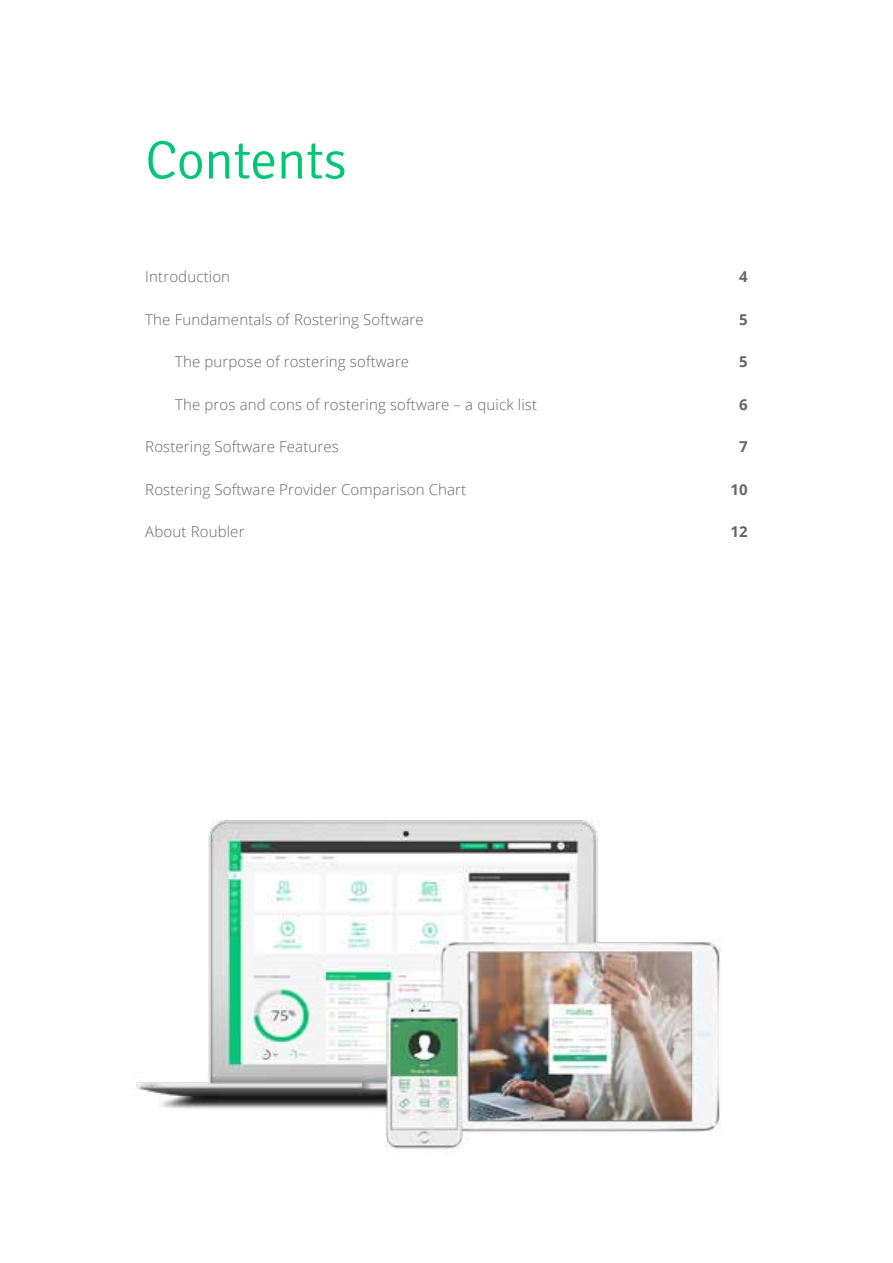
<style>
.page{position:relative;width:893px;height:1263px;background:#fff}
.page>*{position:absolute;margin:0;border:0;box-sizing:border-box;transform-origin:0 0}
.t1{font:300 54px "Signika";letter-spacing:-.01em;color:#01c675}
.t2{font:300 15px "Open Sans";letter-spacing:.01em;color:#666}
.t3{font:700 15px "Open Sans";color:#666}
</style>
<div class="page">
<img style="left:136px;top:820px;width:586px;height:333px">
<h1 class="t1" style="left:145px;top:131px;width:203px">Contents</h1>
<p class="t2" style="left:145px;top:266px;width:86px">Introduction</p>
<p class="t3" style="left:739px;top:266px;width:10px">4</p>
<p class="t2" style="left:145px;top:309px;width:280px">The Fundamentals of Rostering Software</p>
<p class="t3" style="left:739px;top:309px;width:10px">5</p>
<p class="t2" style="left:175px;top:351px;width:236px">The purpose of rostering software</p>
<p class="t3" style="left:739px;top:351px;width:10px">5</p>
<p class="t2" style="left:175px;top:394px;width:363px">The pros and cons of rostering software – a quick list</p>
<p class="t3" style="left:739px;top:394px;width:10px">6</p>
<p class="t2" style="left:145px;top:436px;width:195px">Rostering Software Features</p>
<p class="t3" style="left:739px;top:436px;width:10px">7</p>
<p class="t2" style="left:145px;top:479px;width:323px">Rostering Software Provider Comparison Chart</p>
<p class="t3" style="left:730px;top:479px;width:19px">10</p>
<p class="t2" style="left:145px;top:522px;width:101px">About Roubler</p>
<p class="t3" style="left:730px;top:521px;width:19px">12</p>
</div>
